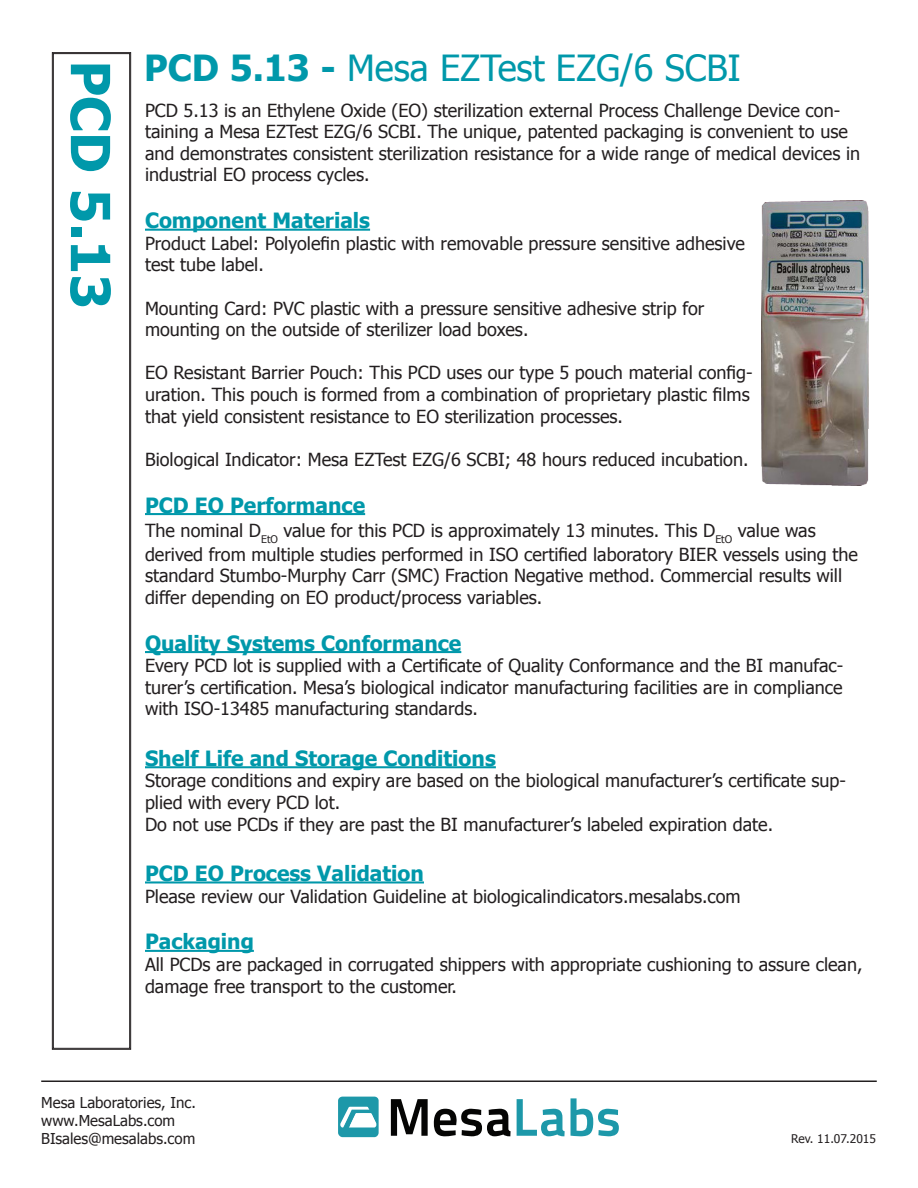
<style>
.page{position:relative;width:918px;height:1188px;background:#fff}
.page>*{position:absolute;margin:0;border:0;box-sizing:border-box;transform-origin:0 0}
.t1{font:700 54px "Tahoma";color:#0098aa}
.t2{font:36px "Tahoma";color:#0098aa}
.t3{font:700 21px "Tahoma";color:#0098aa}
.t4{font:18px/21.6px "Tahoma";color:#231f20}
.t5{font:15px "Tahoma";color:#231f20}
.t6{font:12px "Tahoma";color:#231f20}
.s1{font-weight:700}
</style>
<div class="page">
<hr style="left:145px;top:229px;width:225px;height:2px;background:#0098aa">
<hr style="left:145px;top:513px;width:220px;height:2px;background:#0098aa">
<hr style="left:145px;top:651px;width:316px;height:2px;background:#0098aa">
<hr style="left:145px;top:766px;width:351px;height:2px;background:#0098aa">
<hr style="left:145px;top:881px;width:279px;height:3px;background:#0098aa">
<hr style="left:145px;top:950px;width:109px;height:2px;background:#0098aa">
<svg style="left:52px;top:52px;width:79px;height:998px"></svg>
<div style="left:53px;top:53px;width:77px;height:995px;border:1px solid #231f20"></div>
<hr style="left:41px;top:1081px;width:836px;height:1px;background:#231f20">
<img style="left:762px;top:200px;width:106px;height:286px">
<div style="left:338px;top:1097px;width:41px;height:40px;background:#1d98a9;border-radius:4px"></div>
<svg style="left:340px;top:1107px;width:36px;height:21px"></svg>
<svg style="left:391px;top:1099px;width:37px;height:37px"></svg>
<svg style="left:434px;top:1109px;width:77px;height:27px"></svg>
<svg style="left:517px;top:1099px;width:48px;height:37px"></svg>
<svg style="left:571px;top:1098px;width:48px;height:38px"></svg>
<p class="t1" style="left:128px;top:60px;width:250px;rotate:90deg">PCD 5.13</p>
<p class="t2" style="left:144px;top:44px;width:598px"><span class="s1">PCD 5.13 -</span> Mesa EZTest EZG/6 SCBI</p>
<p class="t4" style="left:145px;top:98px;width:717px">PCD 5.13 is an Ethylene Oxide (EO) sterilization external Process Challenge Device con&shy;taining a Mesa EZTest EZG/6 SCBI. The unique, patented packaging is convenient to use and demonstrates consistent sterilization resistance for a wide range of medical devices in industrial EO process cycles.</p>
<p class="t3" style="left:145px;top:206px;width:227px">Component Materials</p>
<p class="t4" style="left:145px;top:232px;width:602px">Product Label: Polyolefin plastic with removable pressure sensitive adhesive test tube label.</p>
<p class="t4" style="left:145px;top:296px;width:561px">Mounting Card: PVC plastic with a pressure sensitive adhesive strip for mounting on the outside of sterilizer load boxes.</p>
<p class="t4" style="left:145px;top:361px;width:609px">EO Resistant Barrier Pouch: This PCD uses our type 5 pouch material config&shy;uration. This pouch is formed from a combination of proprietary plastic films that yield consistent resistance to EO sterilization processes.</p>
<p class="t4" style="left:145px;top:448px;width:605px">Biological Indicator: Mesa EZTest EZG/6 SCBI; 48 hours reduced incubation.</p>
<p class="t3" style="left:145px;top:490px;width:222px">PCD EO Performance</p>
<p class="t4" style="left:145px;top:517px;width:715px;line-height:24px">The nominal D<sub>EtO</sub> value for this PCD is approximately 13 minutes. This D<sub>EtO</sub> value was derived from multiple studies performed in ISO certified laboratory BIER vessels using the</p>
<p class="t4" style="left:145px;top:564px;width:699px">standard Stumbo-Murphy Carr (SMC) Fraction Negative method. Commercial results will differ depending on EO product/process variables.</p>
<p class="t3" style="left:145px;top:628px;width:318px">Quality Systems Conformance</p>
<p class="t4" style="left:145px;top:654px;width:700px;text-align:justify">Every PCD lot is supplied with a Certificate of Quality Conformance and the BI manufac&shy;turer’s certification. Mesa’s biological indicator manufacturing facilities are in compliance with ISO-13485 manufacturing standards.</p>
<p class="t3" style="left:145px;top:743px;width:352px">Shelf Life and Storage Conditions</p>
<p class="t4" style="left:145px;top:769px;width:703px">Storage conditions and expiry are based on the biological manufacturer’s certificate sup&shy;plied with every PCD lot.</p>
<p class="t4" style="left:145px;top:812px;width:630px">Do not use PCDs if they are past the BI manufacturer’s labeled expiration date.</p>
<p class="t3" style="left:145px;top:859px;width:280px">PCD EO Process Validation</p>
<p class="t4" style="left:145px;top:884px;width:597px">Please review our Validation Guideline at biologicalindicators.mesalabs.com</p>
<p class="t3" style="left:145px;top:927px;width:110px">Packaging</p>
<p class="t4" style="left:145px;top:953px;width:719px">All PCDs are packaged in corrugated shippers with appropriate cushioning to assure clean, damage free transport to the customer.</p>
<p class="t5" style="left:41px;top:1093px;width:156px">Mesa Laboratories, Inc.</p>
<p class="t5" style="left:41px;top:1111px;width:136px">www.MesaLabs.com</p>
<p class="t5" style="left:41px;top:1129px;width:156px">BIsales@mesalabs.com</p>
<p class="t6" style="left:791px;top:1131px;width:86px">Rev. 11.07.2015</p>
</div>
